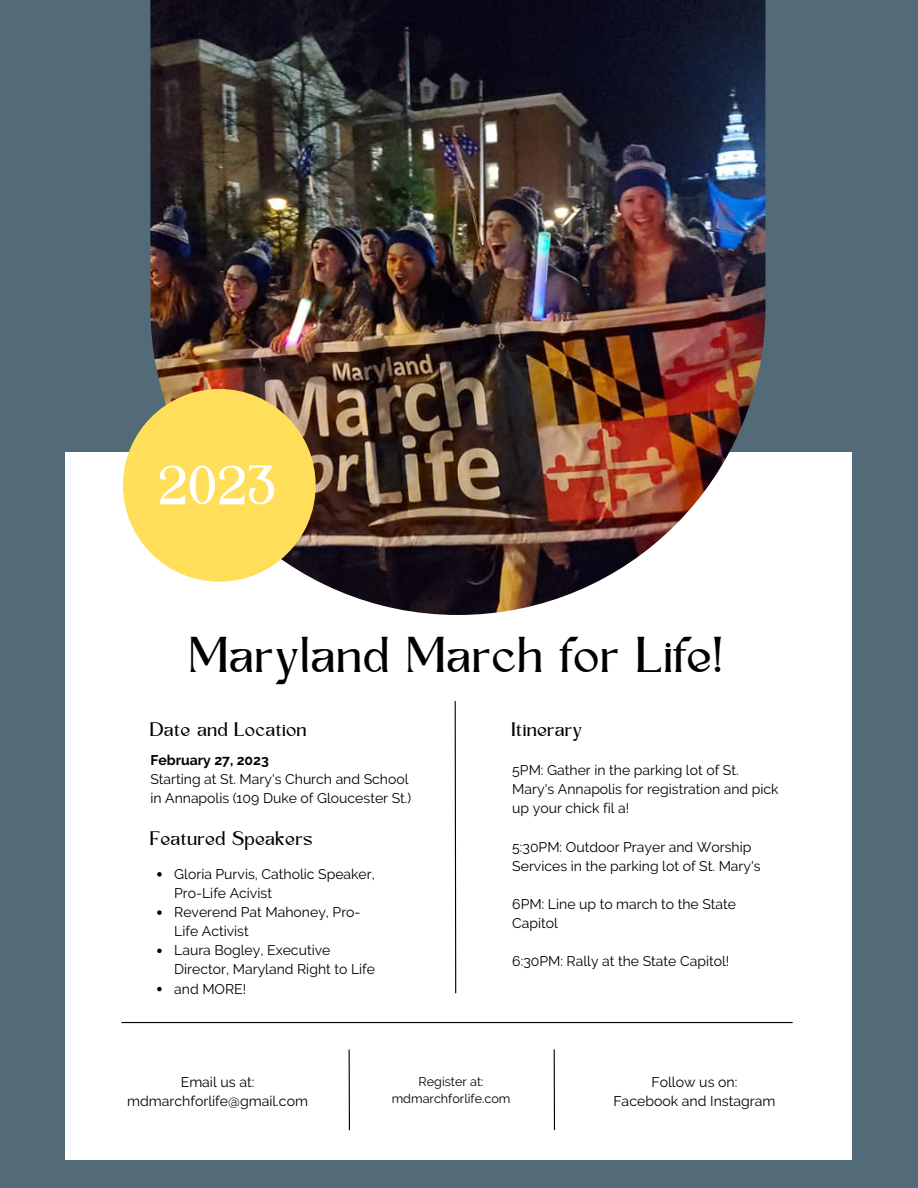
<style>
.page{position:relative;width:918px;height:1188px;background:#536b78}
.page>*{position:absolute;margin:0;border:0;box-sizing:border-box;transform-origin:0 0}
.t1{font:51.75px "Kingred Serif";color:#fff}
.t2{font:46.95px "Kingred Serif";color:#000}
.t3{font:18.3px "Kingred Serif";color:#000}
.t4{font:14.1px/19px "Raleway";color:#000;text-align:center}
.t5{font:13.95px/19.2px "Raleway";color:#000}
.t6{font:700 13.95px "Raleway";color:#000}
.t7{font:12.6px/16.8px "Raleway";color:#000;text-align:center}
</style>
<div class="page">
<div style="left:66px;top:452px;width:786px;height:708px;background:#fff"></div>
<img style="left:150px;top:0;width:615px;height:615px">
<div style="left:123px;top:389px;width:193px;height:193px;background:#ffde59;border-radius:50%"></div>
<hr style="left:122px;top:1022px;width:670px;height:1px;background:#000">
<svg style="left:454px;top:701px;width:3px;height:293px"></svg>
<svg style="left:157px;top:872px;width:5px;height:5px"></svg>
<svg style="left:157px;top:910px;width:5px;height:5px"></svg>
<svg style="left:157px;top:949px;width:5px;height:4px"></svg>
<svg style="left:157px;top:987px;width:5px;height:4px"></svg>
<hr style="left:349px;top:1050px;width:1px;height:80px;background:#000">
<hr style="left:554px;top:1050px;width:1px;height:80px;background:#000">
<h1 class="t1" style="left:160px;top:466px;width:120px">2023</h1>
<h2 class="t2" style="left:191px;top:637px;width:536px">Maryland March for Life!</h2>
<h3 class="t3" style="left:150px;top:722px;width:159px">Date and Location</h3>
<p class="t6" style="left:150px;top:752px;width:120px">February 27, 2023</p>
<p class="t5" style="left:150px;top:770px;width:262px">Starting at St. Mary's Church and School in Annapolis (109 Duke of Gloucester St.)</p>
<h3 class="t3" style="left:150px;top:831px;width:165px">Featured Speakers</h3>
<p class="t5" style="left:174px;top:864px;width:202px">Gloria Purvis, Catholic Speaker,<br>Pro-Life Acivist<br>Reverend Pat Mahoney, Pro-<br>Life Activist<br>Laura Bogley, Executive<br>Director, Maryland Right to Life and MORE!</p>
<h3 class="t3" style="left:512px;top:723px;width:72px">Itinerary</h3>
<p class="t5" style="left:512px;top:761px;width:268px">5PM: Gather in the parking lot of St.<br>Mary's Annapolis for registration and pick up your chick fil a!</p>
<p class="t5" style="left:512px;top:837px;width:250px">5:30PM: Outdoor Prayer and Worship<br>Services in the parking lot of St. Mary's</p>
<p class="t5" style="left:512px;top:894px;width:225px">6PM: Line up to march to the State<br>Capitol</p>
<p class="t5" style="left:512px;top:952px;width:219px">6:30PM: Rally at the State Capitol!</p>
<p class="t4" style="left:127px;top:1073px;width:183px">Email us at: mdmarchforlife@gmail.com</p>
<p class="t7" style="left:392px;top:1073px;width:120px">Register at: mdmarchforlife.com</p>
<p class="t4" style="left:613px;top:1073px;width:164px">Follow us on:<br>Facebook and Instagram</p>
</div>
